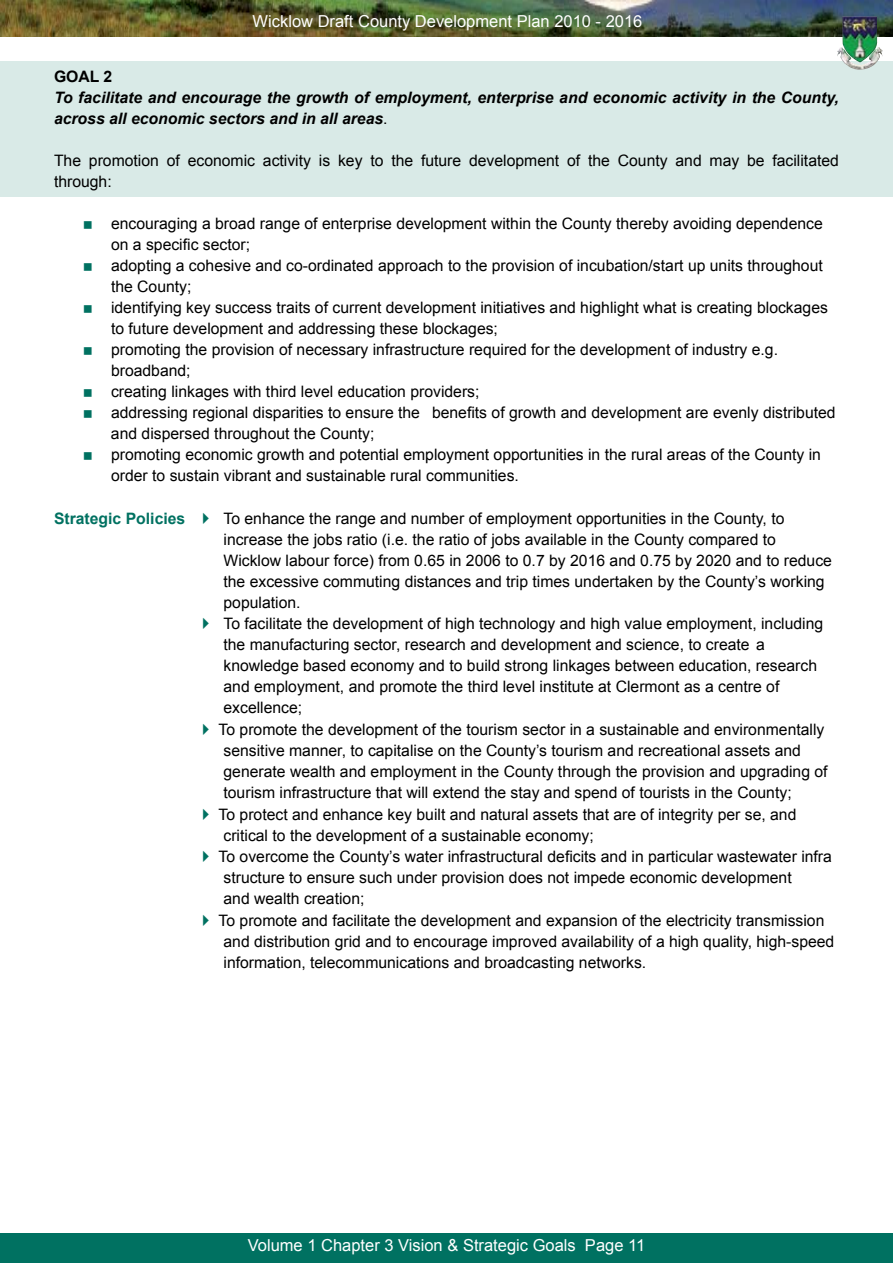
<style>
.page{position:relative;width:893px;height:1263px;background:#fff}
.page>*{position:absolute;margin:0;border:0;box-sizing:border-box;transform-origin:0 0}
.t1{font:16.5px "Arial";color:#fff}
.t2{font:16.5px "Times";color:#fff}
.t3{font:15.75px/21px "Arial";color:#000}
.t4{font:italic 700 15.75px/21px "Arial";color:#000}
.t5{font:700 15.75px "Arial";color:#000}
.s1{font-weight:400;font-style:normal}
.s2{font-weight:700;color:#007161}
.s3{color:#007161}
</style>
<div class="page">
<img style="left:0;top:0;width:893px;height:37px">
<div style="left:0;top:1233px;width:893px;height:30px;background:#007161"></div>
<div style="left:0;top:62px;width:893px;height:135px;background:#d9eae7"></div>
<img style="left:837px;top:16px;width:46px;height:54px">
<p class="t1" style="left:253px;top:12px;width:391px">Wicklow Draft County Development Plan 2010 - 2016</p>
<p class="t5" style="left:54px;top:68px;width:60px">GOAL 2</p>
<p class="t4" style="left:54px;top:87px;width:786px">To facilitate and encourage the growth of employment, enterprise and economic activity in the County, across all economic sectors and in all areas<span class="s1">.</span></p>
<p class="t3" style="left:54px;top:150px;width:786px">The promotion of economic activity is key to the future development of the County and may be facilitated through:</p>
<p class="t3" style="left:111px;top:213px;width:726px">encouraging a broad range of enterprise development within the County thereby avoiding dependence on a specific sector;<br>adopting a cohesive and co-ordinated approach to the provision of incubation/start up units throughout the County;<br>identifying key success traits of current development initiatives and highlight what is creating blockages to future development and addressing these blockages;<br>promoting the provision of necessary infrastructure required for the development of industry e.g. broadband;<br>creating linkages with third level education providers;<br>addressing regional disparities to ensure the benefits of growth and development are evenly distributed and dispersed throughout the County;<br>promoting economic growth and potential employment opportunities in the rural areas of the County in order to sustain vibrant and sustainable rural communities.</p>
<p class="t3" style="left:223px;top:508px;width:610px;text-indent:-169px"><span class="s2">Strategic Policies</span> <span class="s3">✔</span> To enhance the range and number of employment opportunities in the County, to increase the jobs ratio (i.e. the ratio of jobs available in the County compared to Wicklow labour force) from 0.65 in 2006 to 0.7 by 2016 and 0.75 by 2020 and to reduce the excessive commuting distances and trip times undertaken by the County’s working population.</p>
<p class="t3" style="left:223px;top:613px;width:601px;text-indent:-27px"><span class="s3">✔</span> To facilitate the development of high technology and high value employment, including the manufacturing sector, research and development and science, to create a knowledge based economy and to build strong linkages between education, research and employment, and promote the third level institute at Clermont as a centre of excellence;</p>
<p class="t3" style="left:224px;top:719px;width:606px;text-indent:-27px"><span class="s3">✔</span> To promote the development of the tourism sector in a sustainable and environmentally sensitive manner, to capitalise on the County’s tourism and recreational assets and generate wealth and employment in the County through the provision and upgrading of tourism infrastructure that will extend the stay and spend of tourists in the County;</p>
<p class="t3" style="left:224px;top:803px;width:574px;text-indent:-27px"><span class="s3">✔</span> To protect and enhance key built and natural assets that are of integrity per se, and critical to the development of a sustainable economy;</p>
<p class="t3" style="left:224px;top:846px;width:610px;text-indent:-27px"><span class="s3">✔</span> To overcome the County’s water infrastructural deficits and in particular wastewater infra structure to ensure such under provision does not impede economic development<br>and wealth creation;</p>
<p class="t3" style="left:224px;top:910px;width:612px;text-indent:-27px"><span class="s3">✔</span> To promote and facilitate the development and expansion of the electricity transmission and distribution grid and to encourage improved availability of a high quality, high-speed information, telecommunications and broadcasting networks.</p>
<p class="t1" style="left:248px;top:1236px;width:399px">Volume 1 Chapter 3 Vision &amp; Strategic Goals Page 11</p>
<p class="t2" style="left:424px;top:1229px;width:46px">Page 1</p>
</div>
